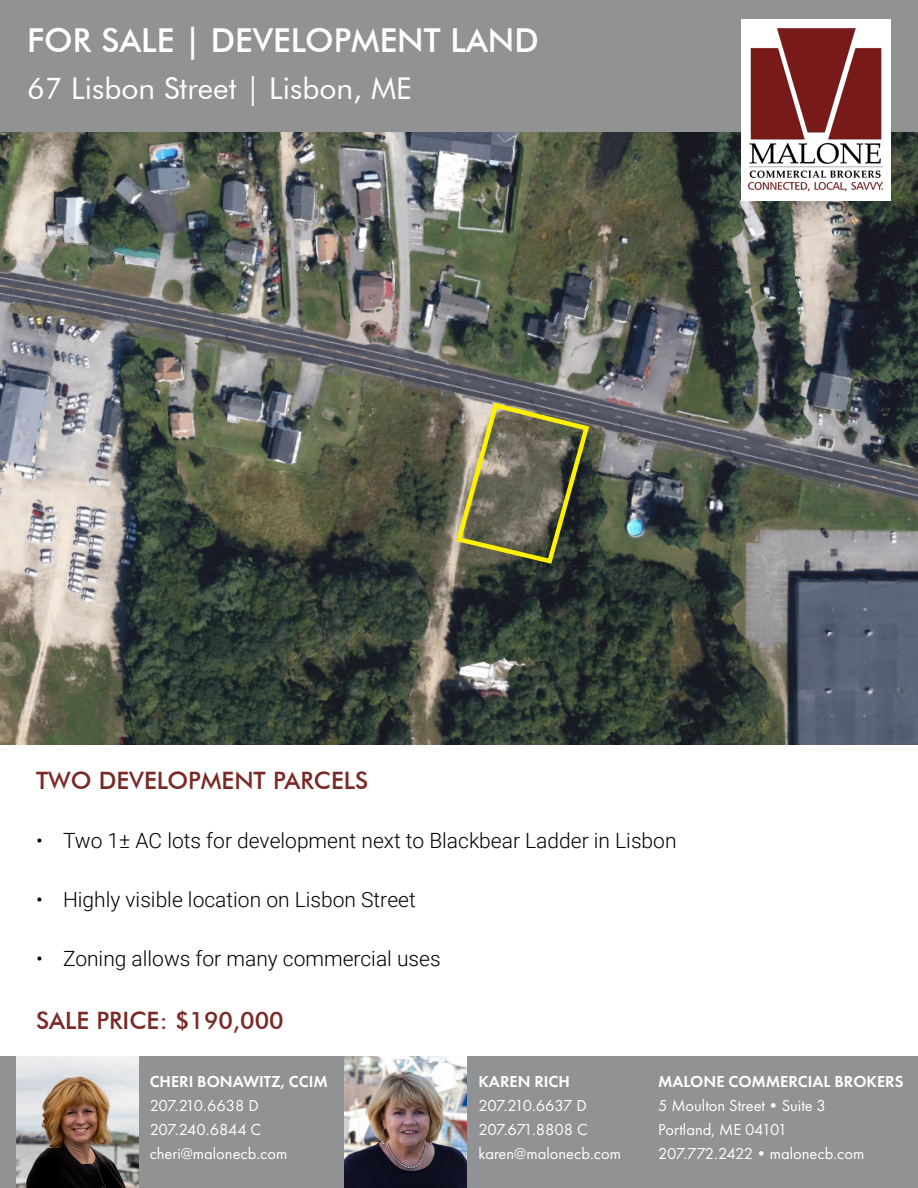
<style>
.page{position:relative;width:918px;height:1188px;background:#fff}
.page>*{position:absolute;margin:0;border:0;box-sizing:border-box;transform-origin:0 0}
.t1{font:500 33px "Futura BT";color:#fff}
.t2{font:30px "Futura BT";color:#fff}
.t3{font:500 24px "Futura BT";color:#7a2926}
.t4{font:300 21px "Roboto";color:#000}
.t5{font:16.5px "Futura PT";color:#fff}
.t6{font:600 16.5px "Futura PT";color:#fff}
.t7{font:16.5px "Futura PT";letter-spacing:-.025em;color:#fff}
.t8{font:16.5px "Futura PT";letter-spacing:-.05em;color:#fff}
</style>
<div class="page">
<img style="left:0;top:131px;width:918px;height:614px">
<div style="left:0;top:0;width:918px;height:131px;background:#909293"></div>
<div style="left:742px;top:19px;width:149px;height:182px;background:#fff"></div>
<img style="left:748px;top:28px;width:135px;height:162px">
<div style="left:0;top:1057px;width:918px;height:131px;background:#909293"></div>
<img style="left:16px;top:1057px;width:123px;height:131px">
<img style="left:344px;top:1057px;width:122px;height:131px">
<svg style="left:453px;top:400px;width:139px;height:166px;background:#747153"></svg>
<p class="t1" style="left:27px;top:20px;width:513px">FOR SALE | DEVELOPMENT LAND</p>
<p class="t2" style="left:27px;top:70px;width:386px">67 Lisbon Street | Lisbon, ME</p>
<p class="t3" style="left:36px;top:766px;width:334px">TWO DEVELOPMENT PARCELS</p>
<p class="t4" style="left:36px;top:826px;width:642px">• Two 1± AC lots for development next to Blackbear Ladder in Lisbon</p>
<p class="t4" style="left:36px;top:885px;width:381px">• Highly visible location on Lisbon Street</p>
<p class="t4" style="left:36px;top:944px;width:406px">• Zoning allows for many commercial uses</p>
<p class="t3" style="left:36px;top:1006px;width:249px">SALE PRICE: $190,000</p>
<p class="t6" style="left:150px;top:1072px;width:180px">CHERI BONAWITZ, CCIM</p>
<p class="t7" style="left:150px;top:1096px;width:111px">207.210.6638 D</p>
<p class="t7" style="left:150px;top:1120px;width:113px">207.240.6844 C</p>
<p class="t5" style="left:150px;top:1144px;width:139px">cheri@malonecb.com</p>
<p class="t6" style="left:478px;top:1072px;width:93px">KAREN RICH</p>
<p class="t8" style="left:478px;top:1096px;width:110px">207.210.6637 D</p>
<p class="t7" style="left:478px;top:1120px;width:111px">207.671.8808 C</p>
<p class="t5" style="left:478px;top:1144px;width:144px">karen@malonecb.com</p>
<p class="t6" style="left:658px;top:1072px;width:247px">MALONE COMMERCIAL BROKERS</p>
<p class="t5" style="left:658px;top:1096px;width:169px">5 Moulton Street•Suite 3</p>
<p class="t5" style="left:658px;top:1120px;width:131px">Portland, ME 04101</p>
<p class="t5" style="left:658px;top:1144px;width:208px">207.772.2422•malonecb.com</p>
</div>
